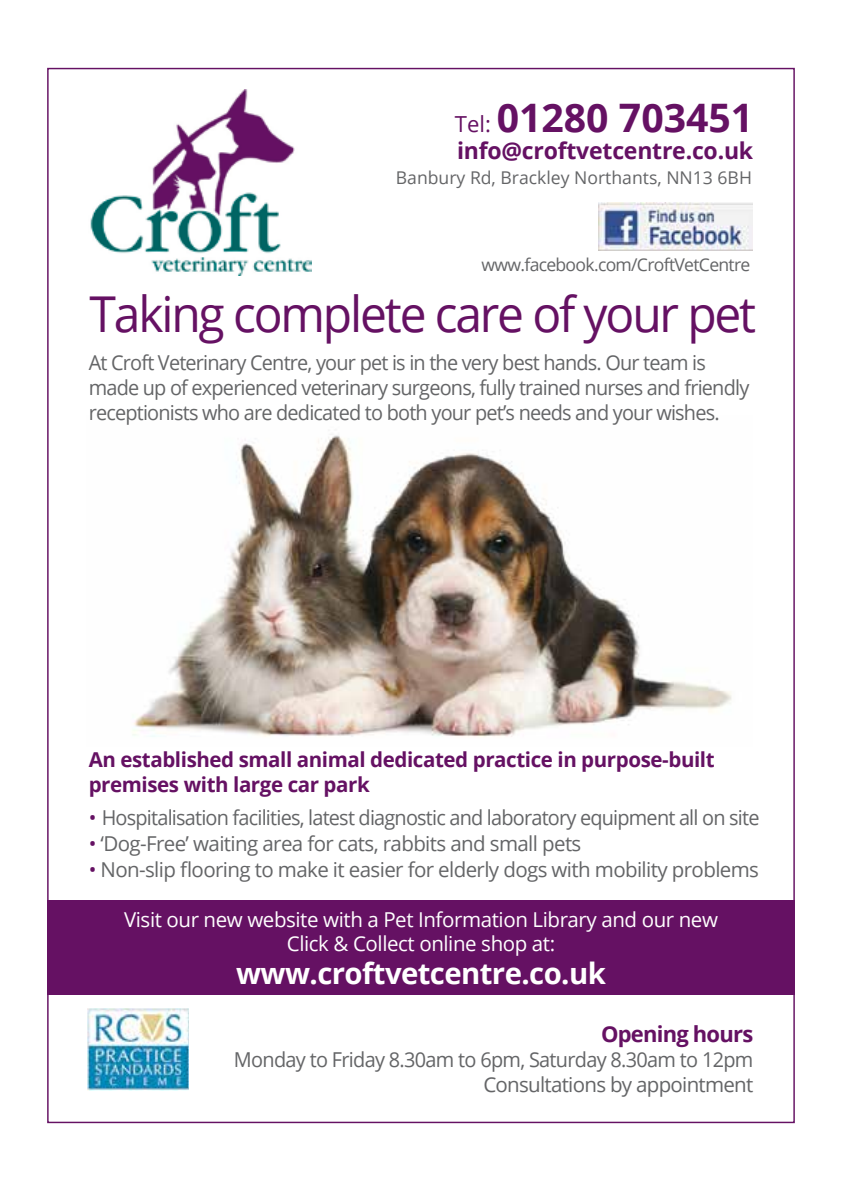
<style>
.page{position:relative;width:842px;height:1191px;background:#fff}
.page>*{position:absolute;margin:0;border:0;box-sizing:border-box;transform-origin:0 0}
.t1{font:49.4px "Open Sans";letter-spacing:-.045em;color:#651163}
.t2{font:700 39.2px "Open Sans";color:#651163}
.t3{font:700 29.4px "Open Sans";letter-spacing:-.02em;color:#fff}
.t4{font:700 23px "Open Sans";letter-spacing:-.01em;color:#651163}
.t5{font:700 22px "Open Sans";letter-spacing:-.035em;color:#651163}
.t6{font:20.6px/25px "Open Sans";letter-spacing:-.04em;color:#646567}
.t7{font:700 20.6px/25px "Open Sans";letter-spacing:-.02em;color:#651163}
.t8{font:20.6px/24.6px "Open Sans";letter-spacing:-.02em;color:#fff;text-align:center}
.t9{font:17.6px "Open Sans";color:#646567}
.t10{font:17.6px "Open Sans";letter-spacing:-.04em;color:#646567}
.s1{font-weight:400;font-size:22px}
.s2{color:#651163}
</style>
<div class="page">
<img style="left:132px;top:434px;width:600px;height:303px">
<div style="left:47px;top:900px;width:748px;height:95px;background:#651163"></div>
<img style="left:90px;top:89px;width:222px;height:186px">
<img style="left:88px;top:1009px;width:101px;height:81px">
<img style="left:599px;top:203px;width:154px;height:47px">
<h2 class="t2" style="left:455px;top:90px;width:300px"><span class="s1">Tel:</span> 01280 703451</h2>
<p class="t4" style="left:457px;top:135px;width:298px">info@croftvetcentre.co.uk</p>
<p class="t9" style="left:396px;top:165px;width:358px">Banbury Rd, Brackley Northants, NN13 6BH</p>
<p class="t10" style="left:481px;top:253px;width:270px">www.facebook.com/CroftVetCentre</p>
<h1 class="t1" style="left:89px;top:280px;width:668px">Taking complete care of your pet</h1>
<p class="t6" style="left:89px;top:350px;width:662px">At Croft Veterinary Centre, your pet is in the very best hands. Our team is made up of experienced veterinary surgeons, fully trained nurses and friendly receptionists who are dedicated to both your pet’s needs and your wishes.</p>
<p class="t7" style="left:89px;top:747px;width:627px">An established small animal dedicated practice in purpose-built premises with large car park</p>
<p class="t6" style="left:89px;top:804px;width:672px"><span class="s2">•</span> Hospitalisation facilities, latest diagnostic and laboratory equipment all on site</p>
<p class="t6" style="left:89px;top:830px;width:494px"><span class="s2">•</span> ‘Dog-Free’ waiting area for cats, rabbits and small pets</p>
<p class="t6" style="left:89px;top:857px;width:672px"><span class="s2">•</span> Non-slip flooring to make it easier for elderly dogs with mobility problems</p>
<p class="t8" style="left:124px;top:906px;width:595px">Visit our new website with a Pet Information Library and our new<br>Click &amp; Collect online shop at:</p>
<h3 class="t3" style="left:236px;top:952px;width:371px">www.croftvetcentre.co.uk</h3>
<p class="t5" style="left:601px;top:1018px;width:154px">Opening hours</p>
<p class="t6" style="left:234px;top:1046px;width:521px;text-align:right">Monday to Friday 8.30am to 6pm, Saturday 8.30am to 12pm<br>Consultations by appointment</p>
</div>
